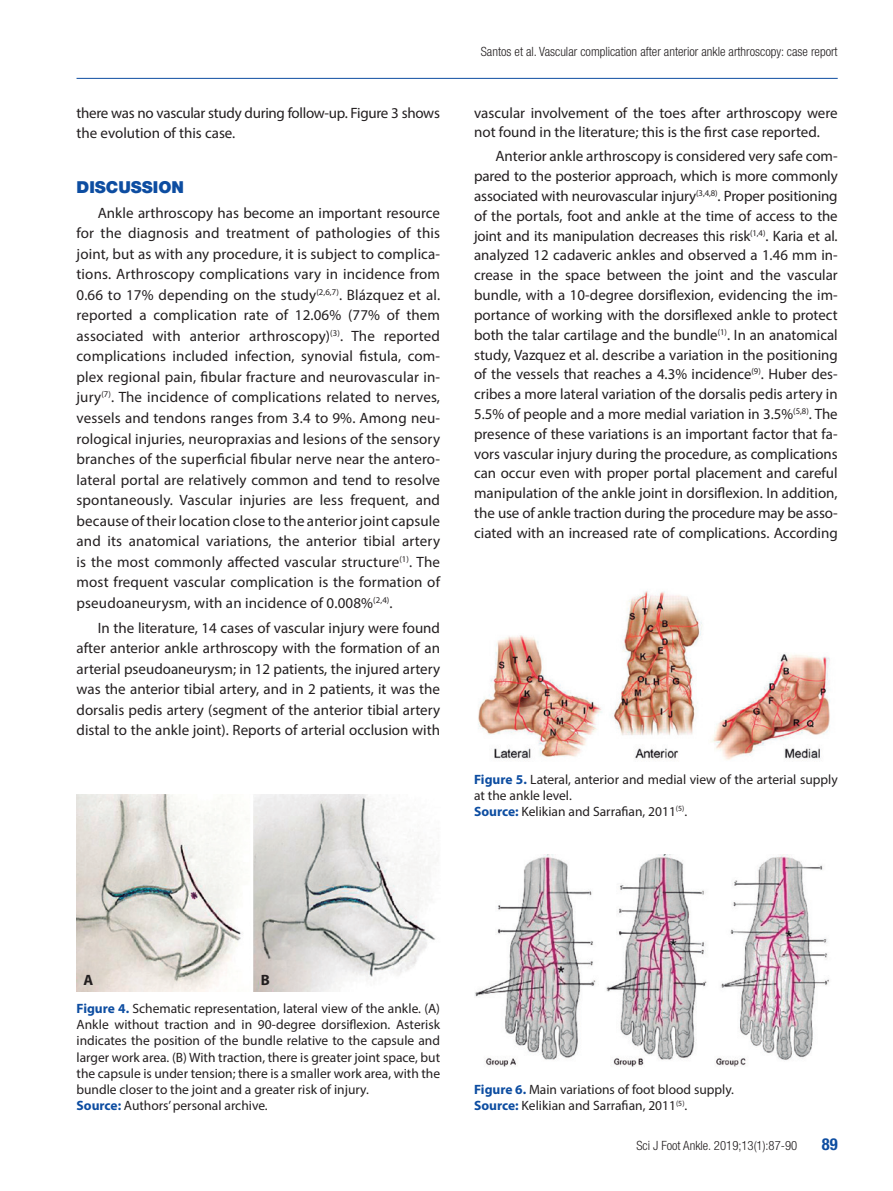
<style>
.page{position:relative;width:893px;height:1191px;background:#fff}
.page>*{position:absolute;margin:0;border:0;box-sizing:border-box;transform-origin:0 0}
.t1{font:900 16.5px "Helvetica Neue";color:#0d4da1}
.t2{font:700 condensed 16.5px "Helvetica Neue";color:#0d4da1}
.t3{font:15px/20.5px "Myriad Pro";color:#231f20;text-align:justify}
.t4{font:15px/20.5px "Myriad Pro";letter-spacing:-.02em;color:#231f20}
.t5{font:700 15px "Myriad Pro";color:#231f20}
.t6{font:13.5px/16.2px "Myriad Pro";color:#231f20}
.t7{font:300 condensed 12.75px "Helvetica Neue";color:#231f20}
.s1{font-weight:700;color:#0d4da1}
</style>
<div class="page">
<hr style="left:77px;top:78px;width:761px;height:1px;background:#0d4da1">
<img style="left:77px;top:794px;width:361px;height:198px">
<hr style="left:250px;top:794px;width:3px;height:198px;background:#fff">
<img style="left:478px;top:591px;width:352px;height:169px">
<img style="left:475px;top:854px;width:354px;height:213px">
<p class="t4" style="left:77px;top:102px;width:365px">there was no vascular study during follow-up. Figure 3 shows the evolution of this case.</p>
<p class="t1" style="left:77px;top:177px;width:109px">DISCUSSION</p>
<p class="t3" style="left:77px;top:202px;width:365px;text-indent:21px">Ankle arthroscopy has become an important resource for the diagnosis and treatment of pathologies of this joint, but as with any procedure, it is subject to complica&shy;tions. Arthroscopy complications vary in incidence from 0.66 to 17% depending on the study<sup>(2,6,7)</sup>. Blázquez et al. reported a complication rate of 12.06% (77% of them associated with anterior arthroscopy)<sup>(3)</sup>. The reported complications included infection, synovial fistula, com&shy;plex regional pain, fibular fracture and neurovascular in&shy;jury<sup>(7)</sup>. The incidence of complications related to nerves, vessels and tendons ranges from 3.4 to 9%. Among neu&shy;rological injuries, neuropraxias and lesions of the sensory branches of the superficial fibular nerve near the antero&shy;lateral portal are relatively common and tend to resolve spontaneously. Vascular injuries are less frequent, and because of their location close to the anterior joint capsule and its anatomical variations, the anterior tibial artery is the most commonly affected vascular structure<sup>(1)</sup>. The most frequent vascular complication is the formation of pseudoaneurysm, with an incidence of 0.008%<sup>(2,4)</sup>.</p>
<p class="t3" style="left:77px;top:617px;width:365px;text-indent:21px">In the literature, 14 cases of vascular injury were found after anterior ankle arthroscopy with the formation of an arterial pseudoaneurysm; in 12 patients, the injured artery was the anterior tibial artery, and in 2 patients, it was the dorsalis pedis artery (segment of the anterior tibial artery distal to the ankle joint). Reports of arterial occlusion with</p>
<p class="t7" style="left:481px;top:44px;width:358px">Santos et al. Vascular complication after anterior ankle arthroscopy: case report</p>
<p class="t3" style="left:474px;top:102px;width:365px;line-height:19.8px">vascular involvement of the toes after arthroscopy were not found in the literature; this is the first case reported.</p>
<p class="t3" style="left:474px;top:146px;width:365px;line-height:19.8px;text-indent:21px">Anterior ankle arthroscopy is considered very safe com&shy;pared to the posterior approach, which is more commonly associated with neurovascular injury<sup>(3,4,8)</sup>. Proper positioning of the portals, foot and ankle at the time of access to the joint and its manipulation decreases this risk<sup>(1,4)</sup>. Karia et al. analyzed 12 cadaveric ankles and observed a 1.46 mm in&shy;crease in the space between the joint and the vascular bundle, with a 10-degree dorsiflexion, evidencing the im&shy;portance of working with the dorsiflexed ankle to protect both the talar cartilage and the bundle<sup>(1)</sup>. In an anatomical study, Vazquez et al. describe a variation in the positioning of the vessels that reaches a 4.3% incidence<sup>(9)</sup>. Huber des&shy;cribes a more lateral variation of the dorsalis pedis artery in 5.5% of people and a more medial variation in 3.5%<sup>(5,8)</sup>. The presence of these variations is an important factor that fa&shy;vors vascular injury during the procedure, as complications can occur even with proper portal placement and careful manipulation of the ankle joint in dorsiflexion. In addition, the use of ankle traction during the procedure may be asso&shy;ciated with an increased rate of complications. According</p>
<p class="t6" style="left:474px;top:770px;width:365px"><span class="s1">Figure 5.</span> Lateral, anterior and medial view of the arterial supply at the ankle level.<br><span class="s1">Source:</span> Kelikian and Sarrafian, 2011<sup>(5)</sup>.</p>
<p class="t5" style="left:84px;top:970px;width:11px">A</p>
<p class="t5" style="left:261px;top:970px;width:11px">B</p>
<p class="t6" style="left:77px;top:1000px;width:365px"><span class="s1">Figure 4.</span> Schematic representation, lateral view of the ankle. (A)<br>Ankle without traction and in 90-degree dorsiflexion. Asterisk indicates the position of the bundle relative to the capsule and larger work area. (B) With traction, there is greater joint space, but the capsule is under tension; there is a smaller work area, with the bundle closer to the joint and a greater risk of injury.<br><span class="s1">Source:</span> Authors’ personal archive.</p>
<p class="t6" style="left:474px;top:1081px;width:261px"><span class="s1">Figure 6.</span> Main variations of foot blood supply.<br><span class="s1">Source:</span> Kelikian and Sarrafian, 2011<sup>(5)</sup>.</p>
<p class="t7" style="left:636px;top:1137px;width:162px">Sci J Foot Ankle. 2019;13(1):87-90</p>
<p class="t2" style="left:822px;top:1133px;width:17px">89</p>
</div>
